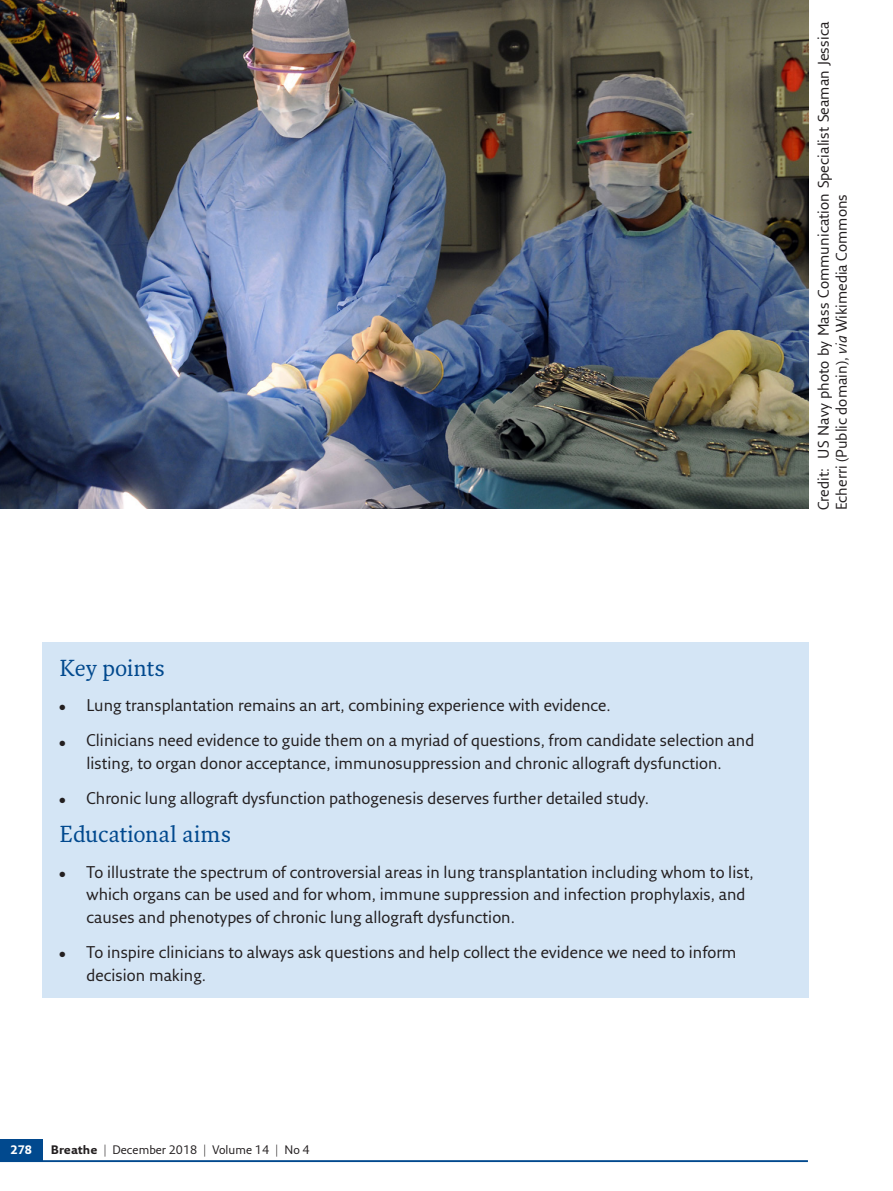
<style>
.page{position:relative;width:893px;height:1191px;background:#fff}
.page>*{position:absolute;margin:0;border:0;box-sizing:border-box;transform-origin:0 0}
.t1{font:22.5px "Fresco Std";color:#01498e}
.t2{font:16.5px/22.5px "Fresco Sans Pro";color:#231f20}
.t3{font:15px/18px "Fresco Sans Pro";letter-spacing:.005em;color:#231f20}
.t4{font:12px "Fresco Sans Pro";color:#231f20}
.t5{font:700 12px "Fresco Sans Pro";color:#fff}
.s1{font-weight:700}
.s2{font-style:italic}
</style>
<div class="page">
<hr style="left:0;top:1160px;width:808px;height:2px;background:#01498e">
<div style="left:0;top:1138px;width:43px;height:23px;background:#01498e"></div>
<img style="left:0;top:0;width:808px;height:509px">
<div style="left:42px;top:642px;width:766px;height:355px;background:#d4e5f5"></div>
<h1 class="t1" style="left:59px;top:653px;width:107px">Key points</h1>
<p class="t2" style="left:59px;top:693px;width:553px">● Lung transplantation remains an art, combining experience with evidence.</p>
<p class="t2" style="left:59px;top:729px;width:696px;text-align:center">● Clinicians need evidence to guide them on a myriad of questions, from candidate selection and listing, to organ donor acceptance, immunosuppression and chronic allograft dysfunction.</p>
<p class="t2" style="left:59px;top:786px;width:591px">● Chronic lung allograft dysfunction pathogenesis deserves further detailed study.</p>
<h1 class="t1" style="left:59px;top:820px;width:173px">Educational aims</h1>
<p class="t2" style="left:86px;top:860px;width:669px;text-indent:-27px">● To illustrate the spectrum of controversial areas in lung transplantation including whom to list, which organs can be used and for whom, immune suppression and infection prophylaxis, and causes and phenotypes of chronic lung allograft dysfunction.</p>
<p class="t2" style="left:86px;top:940px;width:652px;text-indent:-27px">● To inspire clinicians to always ask questions and help collect the evidence we need to inform decision making.</p>
<p class="t5" style="left:11px;top:1142px;width:23px">278</p>
<p class="t4" style="left:51px;top:1142px;width:260px"><span class="s1">Breathe</span> | December 2018 | Volume 14 | No 4</p>
<p class="t3" style="left:814px;top:510px;width:490px;rotate:-90deg">Credit: US Navy photo by Mass Communication Specialist Seaman Jessica<br>Echerri (Public domain), <span class="s2">via</span> Wikimedia Commons</p>
</div>
